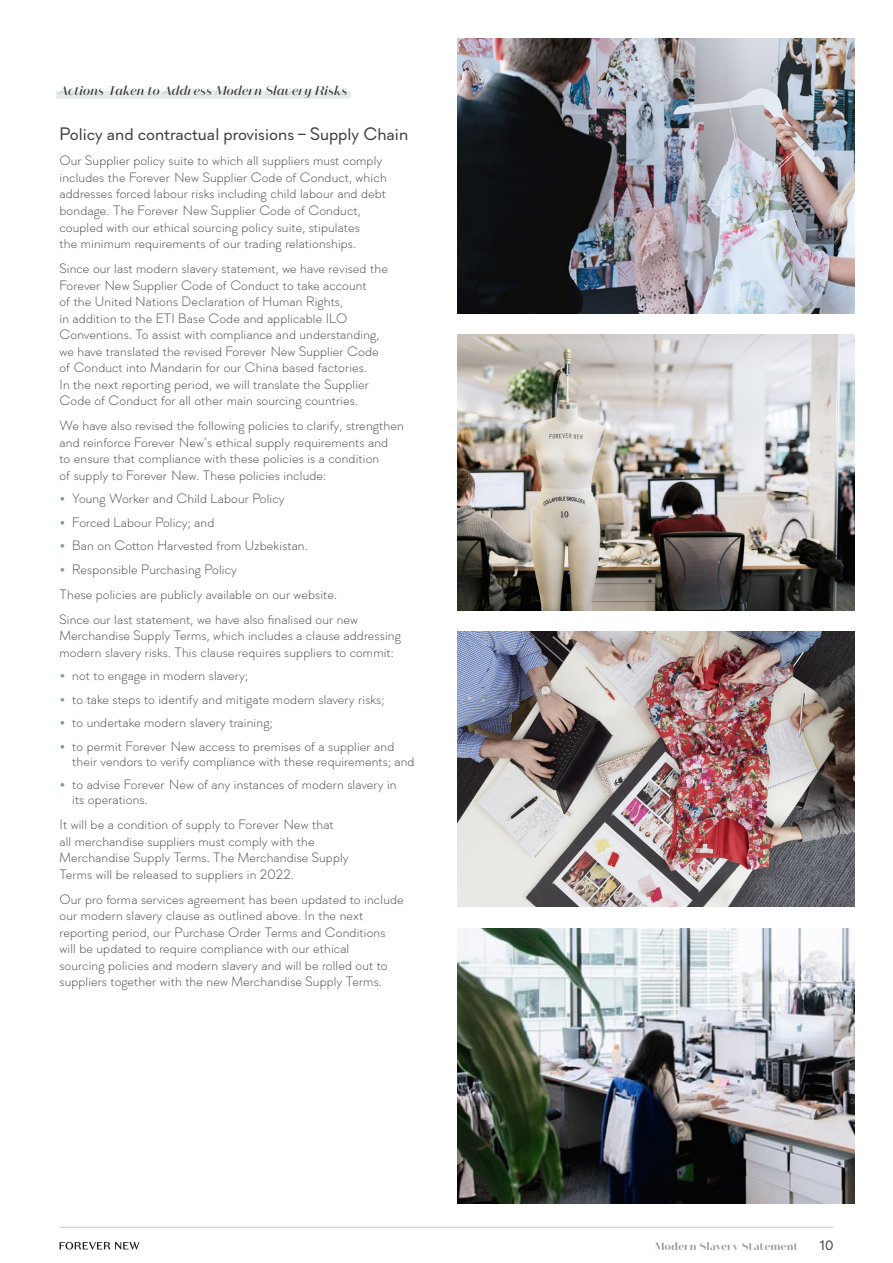
<style>
.page{position:relative;width:893px;height:1263px;background:#fff}
.page>*{position:absolute;margin:0;border:0;box-sizing:border-box;transform-origin:0 0}
.t1{font:18px "Soin Sans Pro";color:#3e3e3f}
.Body_Text{font:300 13.5px/16.5px "Soin Sans Pro";letter-spacing:.01em;color:#3e3e3f}
.t2{font:13.5px "Soin Sans Pro";color:#3e3e3f}
.H1_-_Continued_Page{font:italic 500 12.6px "Domaine Sans Display";letter-spacing:.02em;color:#3e3e3f}
.t3{font:600 10.5px "Domaine Sans Display";letter-spacing:.05em;color:#939598}
.s1{color:#80a097}
</style>
<div class="page">
<div style="left:56px;top:91px;width:294px;height:8px;background:#e6ecea"></div>
<img style="left:457px;top:928px;width:398px;height:275px">
<img style="left:457px;top:631px;width:398px;height:276px">
<img style="left:457px;top:335px;width:398px;height:275px">
<img style="left:457px;top:38px;width:398px;height:276px">
<hr style="left:60px;top:1227px;width:773px;height:1px;background:#c0d0cb">
<svg style="left:60px;top:1242px;width:79px;height:7px"></svg>
<p class="H1_-_Continued_Page" style="left:60px;top:83px;width:289px">Actions Taken to Address Modern Slavery Risks</p>
<h2 class="t1" style="left:60px;top:124px;width:350px">Policy and contractual provisions – Supply Chain</h2>
<p class="Body_Text" style="left:60px;top:153px;width:329px">Our Supplier policy suite to which all suppliers must comply includes the Forever New Supplier Code of Conduct, which addresses forced labour risks including child labour and debt bondage. The Forever New Supplier Code of Conduct, coupled with our ethical sourcing policy suite, stipulates<br>the minimum requirements of our trading relationships.</p>
<p class="Body_Text" style="left:60px;top:261px;width:330px">Since our last modern slavery statement, we have revised the Forever New Supplier Code of Conduct to take account<br>of the United Nations Declaration of Human Rights,<br>in addition to the ETI Base Code and applicable ILO Conventions. To assist with compliance and understanding, we have translated the revised Forever New Supplier Code of Conduct into Mandarin for our China based factories.<br>In the next reporting period, we will translate the Supplier Code of Conduct for all other main sourcing countries.</p>
<p class="Body_Text" style="left:60px;top:418px;width:346px">We have also revised the following policies to clarify, strengthen and reinforce Forever New’s ethical supply requirements and<br>to ensure that compliance with these policies is a condition<br>of supply to Forever New. These policies include:</p>
<p class="Body_Text" style="left:60px;top:491px;width:227px"><span class="s1">•</span> Young Worker and Child Labour Policy</p>
<p class="Body_Text" style="left:60px;top:514px;width:156px"><span class="s1">•</span> Forced Labour Policy; and</p>
<p class="Body_Text" style="left:60px;top:538px;width:250px"><span class="s1">•</span> Ban on Cotton Harvested from Uzbekistan.</p>
<p class="Body_Text" style="left:60px;top:561px;width:179px"><span class="s1">•</span> Responsible Purchasing Policy</p>
<p class="Body_Text" style="left:60px;top:586px;width:279px">These policies are publicly available on our website.</p>
<p class="Body_Text" style="left:60px;top:611px;width:343px">Since our last statement, we have also finalised our new<br>Merchandise Supply Terms, which includes a clause addressing modern slavery risks. This clause requires suppliers to commit:</p>
<p class="Body_Text" style="left:60px;top:668px;width:190px"><span class="s1">•</span> not to engage in modern slavery;</p>
<p class="Body_Text" style="left:60px;top:691px;width:326px"><span class="s1">•</span> to take steps to identify and mitigate modern slavery risks;</p>
<p class="Body_Text" style="left:60px;top:715px;width:215px"><span class="s1">•</span> to undertake modern slavery training;</p>
<p class="Body_Text" style="left:72px;top:739px;width:344px;line-height:15px;text-indent:-13px"><span class="s1">•</span> to permit Forever New access to premises of a supplier and their vendors to verify compliance with these requirements; and</p>
<p class="Body_Text" style="left:72px;top:777px;width:326px;line-height:15px;text-indent:-13px"><span class="s1">•</span> to advise Forever New of any instances of modern slavery in its operations.</p>
<p class="Body_Text" style="left:60px;top:817px;width:291px">It will be a condition of supply to Forever New that all merchandise suppliers must comply with the Merchandise Supply Terms. The Merchandise Supply Terms will be released to suppliers in 2022.</p>
<p class="Body_Text" style="left:60px;top:891px;width:346px">Our pro forma services agreement has been updated to include our modern slavery clause as outlined above. In the next reporting period, our Purchase Order Terms and Conditions will be updated to require compliance with our ethical<br>sourcing policies and modern slavery and will be rolled out to suppliers together with the new Merchandise Supply Terms.</p>
<p class="t3" style="left:655px;top:1239px;width:145px">Modern Slavery Statement</p>
<p class="t2" style="left:820px;top:1237px;width:15px">10</p>
</div>
